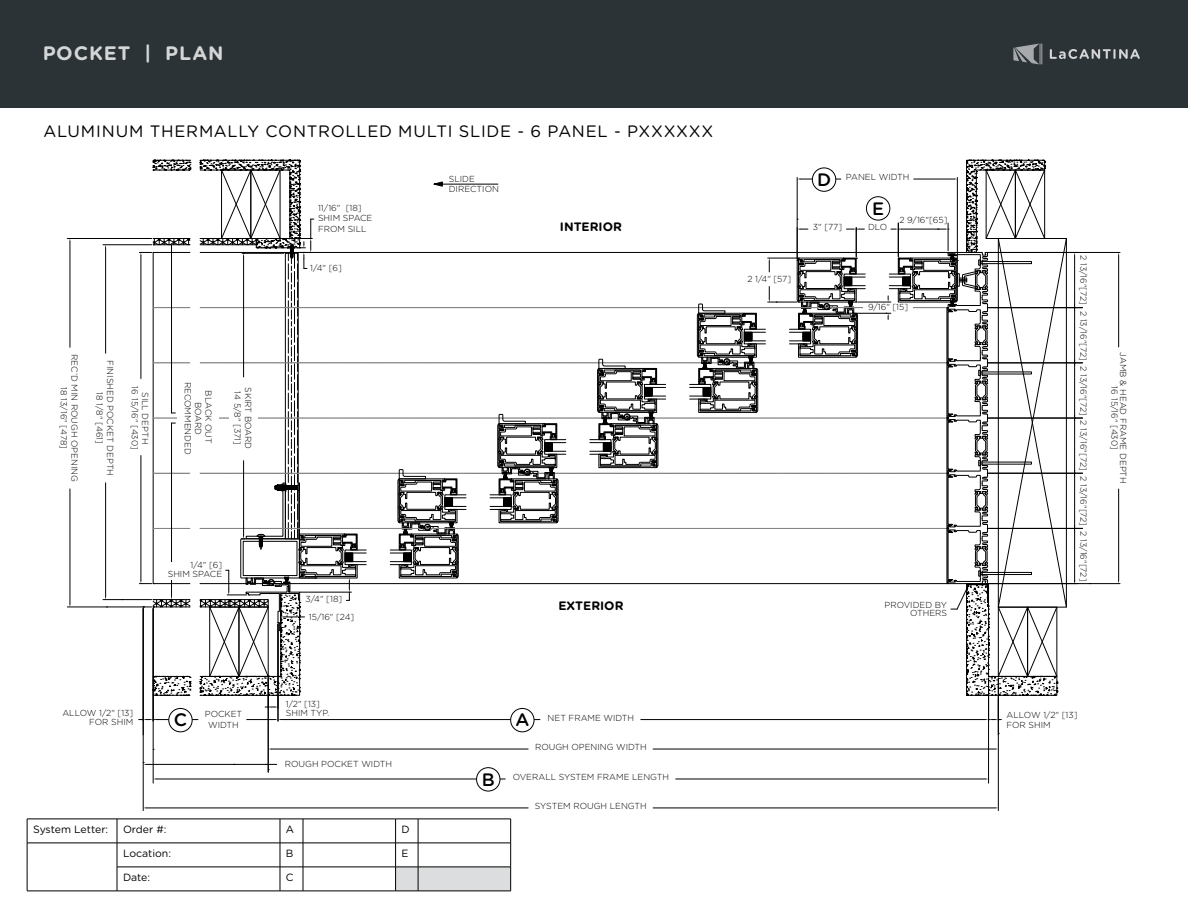
<style>
.page{position:relative;width:1188px;height:918px;background:#fff}
.page>*{position:absolute;margin:0;border:0;box-sizing:border-box;transform-origin:0 0}
.t1{font:700 19.5px "Gotham Rounded";letter-spacing:.045em;color:#fff}
.t2{font:500 18px "Gotham Rounded";color:#000}
.t3{font:16.5px "Gotham Rounded";letter-spacing:.04em;color:#000}
.t4{font:700 12.15px "Gotham Rounded";color:#000}
.t5{font:10.5px "Gotham Rounded";color:#000}
.t6{font:300 8.7px/10.4px "Gotham Rounded";color:#000;text-align:center}
</style>
<div class="page">
<div style="left:0;top:0;width:1188px;height:108px;background:#2b3336"></div>
<svg style="left:1013px;top:43px;width:29px;height:22px"></svg>
<svg style="left:1050px;top:49px;width:90px;height:10px"></svg>
<svg style="left:27px;top:819px;width:484px;height:73px"></svg>
<hr style="left:989px;top:307px;width:94px;height:1px;background:#000">
<hr style="left:989px;top:363px;width:94px;height:1px;background:#000">
<hr style="left:989px;top:418px;width:94px;height:1px;background:#000">
<hr style="left:998px;top:678px;width:1px;height:57px;background:#000">
<hr style="left:271px;top:749px;width:257px;height:1px;background:#000">
<hr style="left:653px;top:749px;width:342px;height:1px;background:#000">
<hr style="left:998px;top:699px;width:1px;height:112px;background:#000">
<hr style="left:143px;top:608px;width:1px;height:203px;background:#000">
<hr style="left:653px;top:808px;width:342px;height:1px;background:#000">
<hr style="left:146px;top:808px;width:382px;height:1px;background:#000">
<hr style="left:988px;top:694px;width:1px;height:89px;background:#000">
<hr style="left:153px;top:608px;width:1px;height:175px;background:#000">
<hr style="left:676px;top:779px;width:309px;height:1px;background:#000">
<hr style="left:156px;top:779px;width:349px;height:1px;background:#000">
<hr style="left:281px;top:719px;width:259px;height:1px;background:#000">
<hr style="left:641px;top:719px;width:344px;height:1px;background:#000">
<hr style="left:103px;top:245px;width:49px;height:1px;background:#000">
<hr style="left:103px;top:599px;width:49px;height:1px;background:#000">
<hr style="left:105px;top:248px;width:1px;height:105px;background:#000">
<hr style="left:105px;top:483px;width:1px;height:114px;background:#000">
<hr style="left:67px;top:238px;width:85px;height:1px;background:#000">
<hr style="left:67px;top:607px;width:85px;height:1px;background:#000">
<hr style="left:70px;top:242px;width:1px;height:105px;background:#000">
<hr style="left:70px;top:489px;width:1px;height:115px;background:#000">
<hr style="left:278px;top:624px;width:1px;height:97px;background:#000">
<hr style="left:156px;top:719px;width:42px;height:1px;background:#000">
<svg style="left:247px;top:719px;width:34px;height:1px"></svg>
<hr style="left:268px;top:678px;width:1px;height:94px;background:#000">
<hr style="left:146px;top:764px;width:89px;height:1px;background:#000">
<hr style="left:234px;top:764px;width:43px;height:1px;background:#000">
<hr style="left:989px;top:528px;width:94px;height:1px;background:#000">
<hr style="left:989px;top:473px;width:94px;height:1px;background:#000">
<hr style="left:989px;top:252px;width:131px;height:1px;background:#000">
<hr style="left:989px;top:583px;width:131px;height:1px;background:#000">
<hr style="left:1118px;top:256px;width:1px;height:91px;background:#000">
<hr style="left:1118px;top:489px;width:1px;height:92px;background:#000">
<svg style="left:985px;top:719px;width:16px;height:1px"></svg>
<svg style="left:265px;top:706px;width:13px;height:2px"></svg>
<svg style="left:139px;top:719px;width:17px;height:1px"></svg>
<hr style="left:1074px;top:256px;width:1px;height:326px;background:#000">
<svg style="left:1074px;top:525px;width:3px;height:7px"></svg>
<svg style="left:139px;top:160px;width:928px;height:536px"></svg>
<div style="left:159px;top:563px;width:41px;height:17px;background:#fff"></div>
<div style="left:511px;top:708px;width:23px;height:24px;background:#fff;border-radius:50%"></div>
<div style="left:511px;top:708px;width:23px;height:24px;border:1px solid #000;border-radius:50%"></div>
<div style="left:477px;top:768px;width:23px;height:23px;background:#fff;border-radius:50%"></div>
<div style="left:476px;top:768px;width:24px;height:23px;border:1px solid #000;border-radius:50%"></div>
<div style="left:169px;top:708px;width:23px;height:24px;background:#fff;border-radius:50%"></div>
<div style="left:169px;top:708px;width:23px;height:24px;border:1px solid #000;border-radius:50%"></div>
<div style="left:812px;top:168px;width:24px;height:23px;background:#fff;border-radius:50%"></div>
<div style="left:812px;top:168px;width:24px;height:23px;border:1px solid #000;border-radius:50%"></div>
<div style="left:866px;top:197px;width:24px;height:23px;background:#fff;border-radius:50%"></div>
<div style="left:866px;top:197px;width:24px;height:23px;border:1px solid #000;border-radius:50%"></div>
<h1 class="t1" style="left:42px;top:39px;width:183px">POCKET | PLAN</h1>
<h3 class="t3" style="left:44px;top:120px;width:671px">ALUMINUM THERMALLY CONTROLLED MULTI SLIDE - 6 PANEL - PXXXXXX</h3>
<p class="t6" style="left:318px;top:202px;width:56px;text-align:left">11/16" [18]<br>SHIM SPACE<br>FROM SILL</p>
<p class="t6" style="left:80px;top:354px;width:130px;rotate:90deg">REC’D MIN ROUGH OPENING<br>18 13/16" [478]</p>
<p class="t6" style="left:116px;top:360px;width:117px;rotate:90deg">FINISHED POCKET DEPTH<br>18 1/8" [461]</p>
<p class="t6" style="left:214px;top:382px;width:75px;rotate:90deg">BLACK OUT<br>BOARD<br>RECOMMENDED</p>
<p class="t6" style="left:141px;top:386px;width:65px;rotate:90deg">16 15/16" [430]</p>
<p class="t6" style="left:254px;top:387px;width:64px;rotate:90deg">SKIRT BOARD</p>
<p class="t6" style="left:151px;top:392px;width:54px;rotate:90deg">SILL DEPTH</p>
<p class="t6" style="left:243px;top:391px;width:55px;rotate:90deg">14 5/8" [371]</p>
<p class="t6" style="left:168px;top:560px;width:56px;line-height:9px;text-align:right">1/4" [6]<br>SHIM SPACE</p>
<p class="t6" style="left:62px;top:709px;width:72px;line-height:8.6px;text-align:right">ALLOW 1/2" [13]<br>FOR SHIM</p>
<h2 class="t2" style="left:174px;top:707px;width:15px">C</h2>
<p class="t6" style="left:205px;top:709px;width:39px">POCKET<br>WIDTH</p>
<p class="t6" style="left:310px;top:262px;width:33px">1/4" [6]</p>
<p class="t6" style="left:306px;top:594px;width:38px">3/4" [18]</p>
<p class="t6" style="left:309px;top:611px;width:47px">15/16" [24]</p>
<p class="t6" style="left:286px;top:700px;width:45px;line-height:8.6px;text-align:left">1/2" [13]<br>SHIM TYP.</p>
<p class="t6" style="left:285px;top:758px;width:109px">ROUGH POCKET WIDTH</p>
<p class="t5" style="left:33px;top:822px;width:77px">System Letter:</p>
<p class="t5" style="left:123px;top:822px;width:45px">Order #:</p>
<p class="t5" style="left:286px;top:822px;width:10px">A</p>
<p class="t5" style="left:402px;top:822px;width:10px">D</p>
<p class="t5" style="left:123px;top:846px;width:50px">Location:</p>
<p class="t5" style="left:286px;top:846px;width:9px">B</p>
<p class="t5" style="left:402px;top:846px;width:9px">E</p>
<p class="t5" style="left:123px;top:870px;width:29px">Date:</p>
<p class="t5" style="left:286px;top:870px;width:9px">C</p>
<h2 class="t2" style="left:817px;top:167px;width:16px">D</h2>
<p class="t6" style="left:449px;top:174px;width:28px">SLIDE</p>
<p class="t6" style="left:846px;top:172px;width:65px">PANEL WIDTH</p>
<p class="t6" style="left:449px;top:183px;width:52px">DIRECTION</p>
<h3 class="t4" style="left:560px;top:218px;width:64px">INTERIOR</h3>
<p class="t6" style="left:747px;top:273px;width:45px">2 1/4" [57]</p>
<h2 class="t2" style="left:872px;top:195px;width:14px">E</h2>
<p class="t6" style="left:813px;top:222px;width:31px">3" [77]</p>
<p class="t6" style="left:868px;top:222px;width:21px">DLO</p>
<p class="t6" style="left:899px;top:215px;width:50px">2 9/16"[65]</p>
<p class="t6" style="left:868px;top:302px;width:42px">9/16" [15]</p>
<h3 class="t4" style="left:558px;top:597px;width:67px">EXTERIOR</h3>
<h2 class="t2" style="left:482px;top:766px;width:14px">B</h2>
<h2 class="t2" style="left:515px;top:707px;width:15px">A</h2>
<p class="t6" style="left:548px;top:712px;width:88px">NET FRAME WIDTH</p>
<p class="t6" style="left:535px;top:742px;width:113px">ROUGH OPENING WIDTH</p>
<p class="t6" style="left:513px;top:772px;width:158px">OVERALL SYSTEM FRAME LENGTH</p>
<p class="t6" style="left:535px;top:800px;width:113px">SYSTEM ROUGH LENGTH</p>
<p class="t6" style="left:885px;top:600px;width:64px;line-height:8.6px;text-align:right">PROVIDED BY<br>OTHERS</p>
<p class="t6" style="left:1089px;top:255px;width:217px;rotate:90deg">2 13/16"[72] 2 13/16"[72] 2 13/16"[72] 2 13/16"[72]</p>
<p class="t6" style="left:1089px;top:476px;width:52px;rotate:90deg">2 13/16"[72]</p>
<p class="t6" style="left:1089px;top:531px;width:52px;rotate:90deg">2 13/16"[72]</p>
<p class="t6" style="left:1128px;top:352px;width:133px;line-height:8.7px;rotate:90deg">JAMB &amp; HEAD FRAME DEPTH<br>16 15/16" [430]</p>
<p class="t6" style="left:1007px;top:709px;width:72px;text-align:left">ALLOW 1/2" [13]<br>FOR SHIM</p>
</div>
